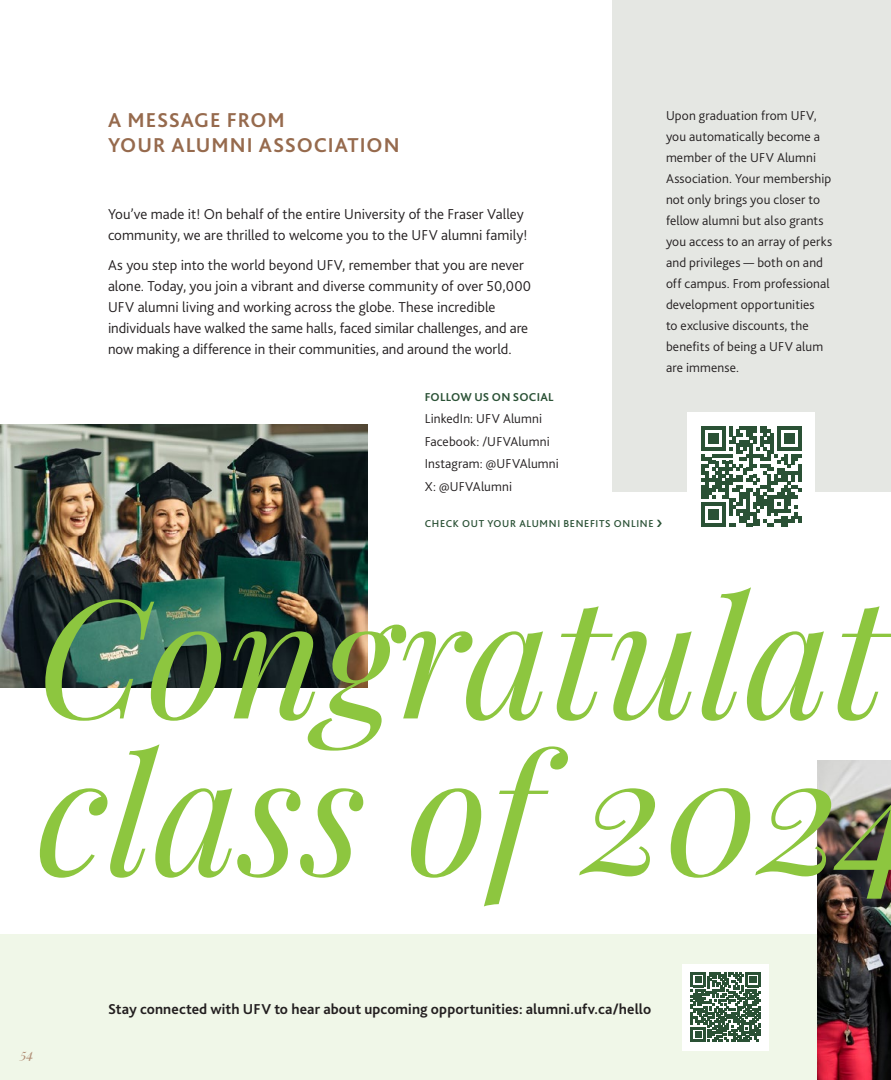
<style>
.page{position:relative;width:891px;height:1080px;background:#fff}
.page>*{position:absolute;margin:0;border:0;box-sizing:border-box;transform-origin:0 0}
.body__reversed{font:italic 165px "Playfair Display";color:#8dc63f}
.t1{font:700 21px/25.2px "Bliss 2";letter-spacing:.045em;color:#966a4d}
._2_col_list{font:300 15px/21px "Bliss 2";color:#231f20}
._2_col_list-2{font:700 15px "Bliss 2";letter-spacing:.01em;color:#231f20}
._2_col_list-3{font:300 13.5px/21px "Bliss 2";letter-spacing:.01em;color:#231f20}
.body{font:300 13.5px "Bliss 2";letter-spacing:.01em;color:#231f20}
.t2{font:italic 13.5px "Playfair Display";color:#af8c73}
.t3{font:700 12px "Bliss 2";letter-spacing:.02em;color:#2a5135}
._2_col_list-4{font:500 10.5px "Bliss 2";letter-spacing:.065em;color:#2a5135}
</style>
<div class="page">
<div style="left:0;top:934px;width:891px;height:146px;background:#f0f7e8"></div>
<img style="left:817px;top:760px;width:74px;height:320px">
<img style="left:0;top:425px;width:368px;height:263px">
<div style="left:612px;top:0;width:279px;height:491px;background:#e5e7e3"></div>
<div style="left:688px;top:412px;width:127px;height:128px;background:#fff"></div>
<svg style="left:702px;top:426px;width:99px;height:100px"></svg>
<div style="left:682px;top:964px;width:87px;height:86px;background:#fff"></div>
<svg style="left:691px;top:972px;width:69px;height:70px"></svg>
<h1 class="t1" style="left:108px;top:107px;width:293px">A MESSAGE FROM<br>YOUR ALUMNI ASSOCIATION</h1>
<p class="_2_col_list-3" style="left:666px;top:105px;width:168px">Upon graduation from UFV, you automatically become a member of the UFV Alumni<br>Association. Your membership not only brings you closer to fellow alumni but also grants you access to an array of perks and privileges — both on and off campus. From professional development opportunities<br>to exclusive discounts, the benefits of being a UFV alum are immense.</p>
<p class="_2_col_list" style="left:108px;top:203px;width:421px">You’ve made it! On behalf of the entire University of the Fraser Valley community, we are thrilled to welcome you to the UFV alumni family!</p>
<p class="_2_col_list" style="left:108px;top:254px;width:425px">As you step into the world beyond UFV, remember that you are never alone. Today, you join a vibrant and diverse community of over 50,000<br>UFV alumni living and working across the globe. These incredible individuals have walked the same halls, faced similar challenges, and are now making a difference in their communities, and around the world.</p>
<h2 class="t3" style="left:425px;top:390px;width:130px">FOLLOW US ON SOCIAL</h2>
<p class="body" style="left:425px;top:411px;width:119px">LinkedIn: UFV Alumni</p>
<p class="body" style="left:425px;top:433px;width:126px">Facebook: /UFVAlumni</p>
<p class="body" style="left:425px;top:456px;width:136px">Instagram: @UFVAlumni</p>
<p class="body" style="left:425px;top:478px;width:89px">X: @UFVAlumni</p>
<p class="_2_col_list-4" style="left:425px;top:517px;width:230px">CHECK OUT YOUR ALUMNI BENEFITS ONLINE</p>
<p class="body__reversed" style="left:37px;top:529px;width:852px">Congratulat</p>
<p class="body__reversed" style="left:37px;top:686px;width:891px">class of 2024</p>
<p class="t2" style="left:20px;top:1043px;width:15px">54</p>
<p class="_2_col_list-2" style="left:108px;top:1000px;width:545px">Stay connected with UFV to hear about upcoming opportunities: alumni.ufv.ca/hello</p>
</div>
